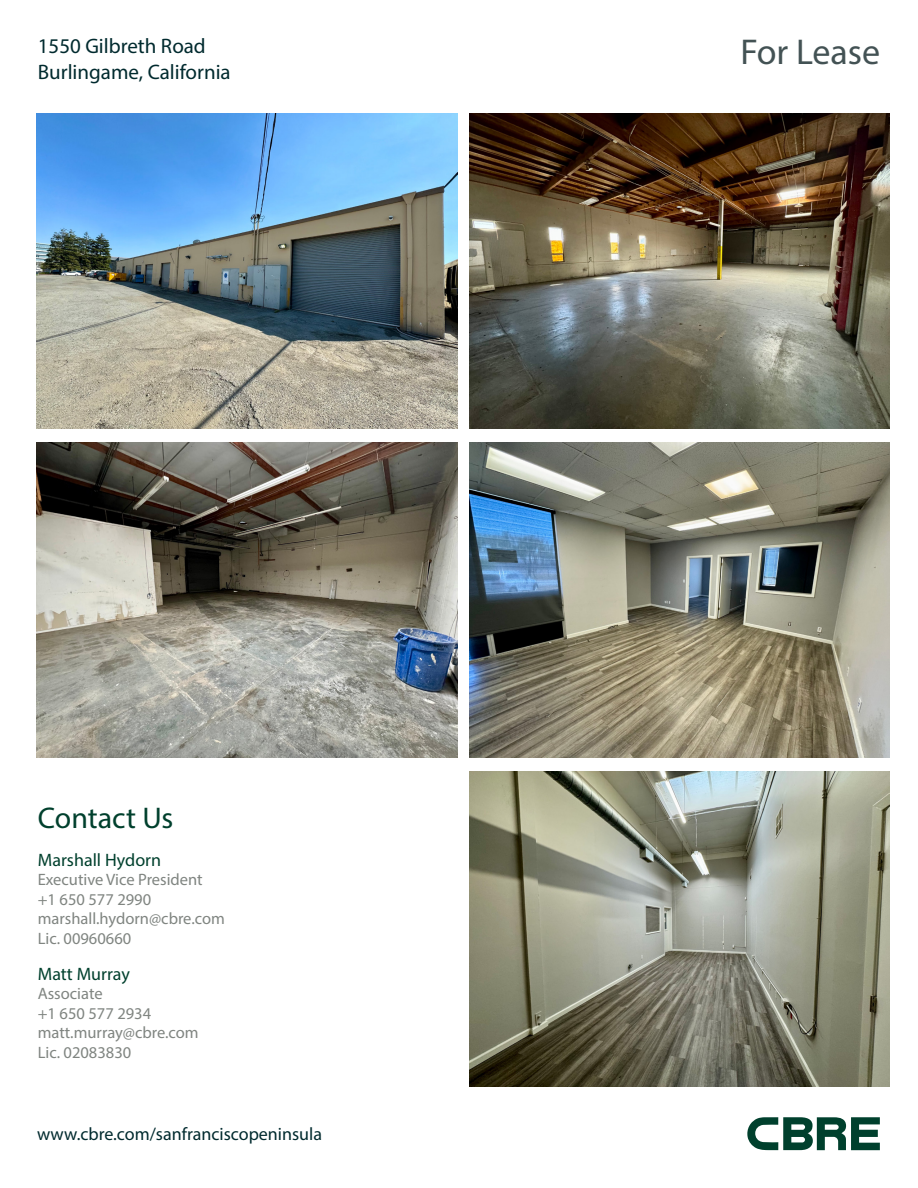
<style>
.page{position:relative;width:918px;height:1188px;background:#fff}
.page>*{position:absolute;margin:0;border:0;box-sizing:border-box;transform-origin:0 0}
.t1{font:36px "Myriad Pro";color:#435254}
.t2{font:30px "Myriad Pro";color:#00402d}
.t3{font:21px/25.5px "Myriad Pro";color:#002a2e}
.t4{font:18px "Myriad Pro";color:#002a2e}
.t5{font:18px "Myriad Pro";color:#00402d}
.t6{font:16.5px/19.5px "Myriad Pro";color:#808581}
</style>
<div class="page">
<svg style="left:747px;top:1117px;width:133px;height:33px"></svg>
<img style="left:37px;top:113px;width:421px;height:316px">
<img style="left:469px;top:113px;width:421px;height:316px">
<img style="left:37px;top:442px;width:421px;height:316px">
<img style="left:469px;top:442px;width:421px;height:316px">
<img style="left:469px;top:771px;width:421px;height:316px">
<p class="t3" style="left:38px;top:33px;width:194px">1550 Gilbreth Road<br>Burlingame, California</p>
<h2 class="t2" style="left:38px;top:799px;width:137px">Contact Us</h2>
<p class="t5" style="left:38px;top:849px;width:125px">Marshall Hydorn</p>
<p class="t6" style="left:38px;top:870px;width:189px">Executive Vice President +1 650 577 2990 marshall.hydorn@cbre.com<br>Lic. 00960660</p>
<p class="t5" style="left:38px;top:963px;width:94px">Matt Murray</p>
<p class="t6" style="left:38px;top:984px;width:162px">Associate<br>+1 650 577 2934 matt.murray@cbre.com<br>Lic. 02083830</p>
<p class="t4" style="left:37px;top:1123px;width:286px">www.cbre.com/sanfranciscopeninsula</p>
<h1 class="t1" style="left:740px;top:30px;width:141px">For Lease</h1>
</div>
